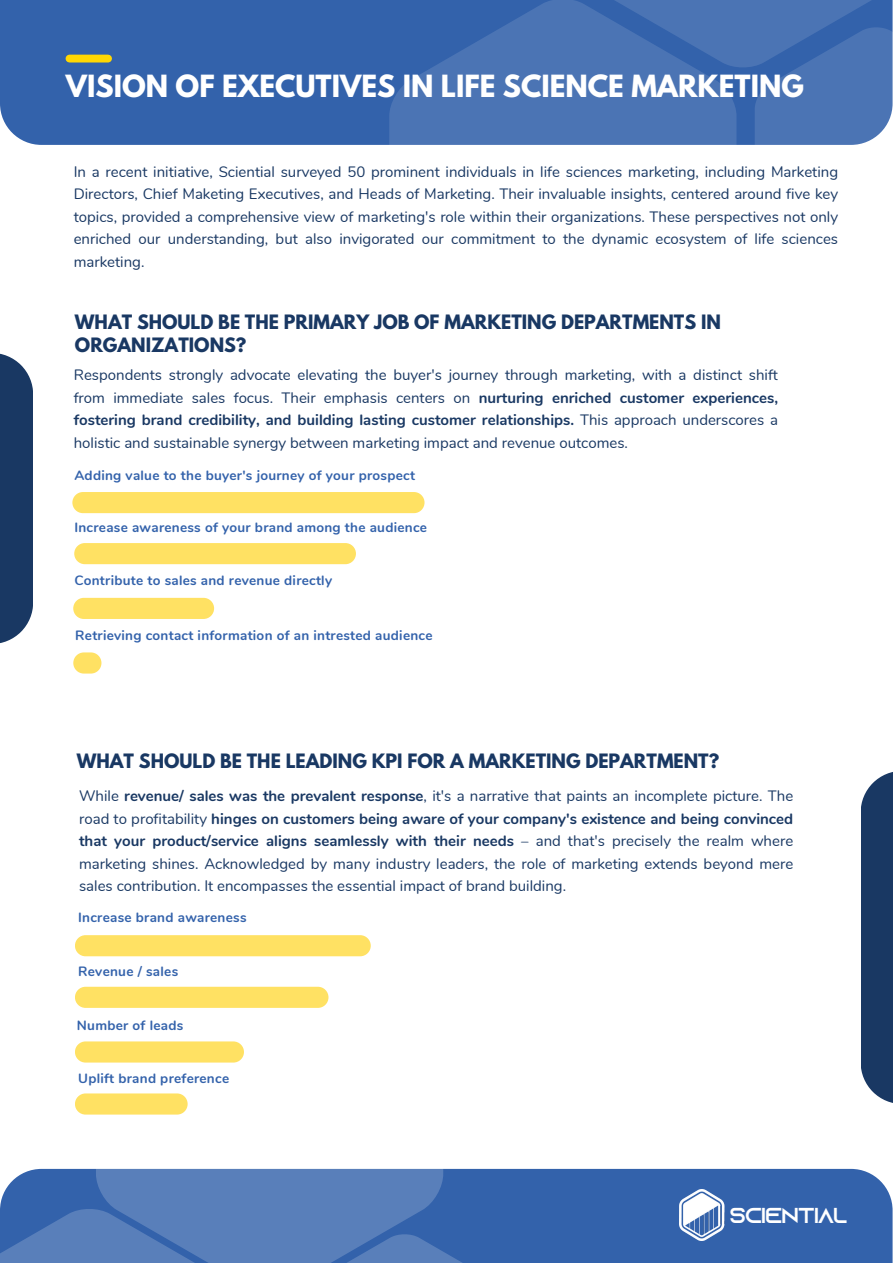
<style>
.page{position:relative;width:893px;height:1264px;background:#fff}
.page>*{position:absolute;margin:0;border:0;box-sizing:border-box;transform-origin:0 0}
.t1{font:700 27.15px "League Spartan";color:#fff}
.t2{font:21.6px "Azonix";letter-spacing:-.04em;color:#fff}
.t3{font:700 17.55px/23.5px "League Spartan";color:#193863}
.t4{font:15px/22.5px "Nunito";color:#193863;text-align:justify}
.t5{font:700 13.5px "Nunito";letter-spacing:.02em;color:#3362ab}
.s1{font-weight:700}
</style>
<div class="page">
<div style="left:0;top:0;width:892px;height:145px;background:#3362ab"></div>
<svg style="left:389px;top:0;width:180px;height:145px;fill:#4b74b4"></svg>
<svg style="left:569px;top:0;width:323px;height:145px"></svg>
<div style="left:69px;top:55px;width:39px;height:7px;background:#ffd703"></div>
<div style="left:72px;top:492px;width:352px;height:21px;background:#ffe163;border-radius:11px"></div>
<div style="left:74px;top:543px;width:282px;height:21px;background:#ffe163;border-radius:11px"></div>
<div style="left:73px;top:598px;width:141px;height:21px;background:#ffe163;border-radius:11px"></div>
<div style="left:73px;top:652px;width:28px;height:21px;background:#ffe163;border-radius:11px"></div>
<div style="left:0;top:353px;width:33px;height:291px;background:#193863"></div>
<div style="left:0;top:1168px;width:892px;height:94px;background:#3362ab"></div>
<svg style="left:96px;top:1168px;width:347px;height:94px;background:#587fba"></svg>
<div style="left:75px;top:935px;width:296px;height:21px;background:#ffe163;border-radius:11px"></div>
<div style="left:75px;top:986px;width:253px;height:21px;background:#ffe163;border-radius:11px"></div>
<div style="left:75px;top:1041px;width:169px;height:21px;background:#ffe163;border-radius:11px"></div>
<div style="left:75px;top:1093px;width:113px;height:21px;background:#ffe163;border-radius:11px"></div>
<div style="left:860px;top:770px;width:32px;height:333px;background:#193863"></div>
<svg style="left:0;top:1207px;width:263px;height:55px"></svg>
<svg style="left:283px;top:1233px;width:178px;height:29px"></svg>
<img style="left:679px;top:1189px;width:46px;height:51px">
<p class="t1" style="left:66px;top:72px;width:739px">VISION OF EXECUTIVES IN LIFE SCIENCE MARKETING</p>
<p class="t4" style="left:74px;top:160px;width:765px">In a recent initiative, Sciential surveyed 50 prominent individuals in life sciences marketing, including Marketing Directors, Chief Maketing Executives, and Heads of Marketing. Their invaluable insights, centered around five key topics, provided a comprehensive view of marketing's role within their organizations. These perspectives not only enriched our understanding, but also invigorated our commitment to the dynamic ecosystem of life sciences marketing.</p>
<p class="t3" style="left:75px;top:312px;width:647px">WHAT SHOULD BE THE PRIMARY JOB OF MARKETING DEPARTMENTS IN<br>ORGANIZATIONS?</p>
<p class="t4" style="left:74px;top:364px;width:705px">Respondents strongly advocate elevating the buyer's journey through marketing, with a distinct shift from immediate sales focus. Their emphasis centers on <span class="s1">nurturing enriched customer experiences, fostering brand credibility, and building lasting customer relationships.</span> This approach underscores a holistic and sustainable synergy between marketing impact and revenue outcomes.</p>
<p class="t5" style="left:74px;top:466px;width:342px">Adding value to the buyer's journey of your prospect</p>
<p class="t5" style="left:74px;top:518px;width:354px">Increase awareness of your brand among the audience</p>
<p class="t5" style="left:74px;top:571px;width:259px">Contribute to sales and revenue directly</p>
<p class="t5" style="left:75px;top:626px;width:359px">Retrieving contact information of an intrested audience</p>
<p class="t3" style="left:77px;top:751px;width:644px">WHAT SHOULD BE THE LEADING KPI FOR A MARKETING DEPARTMENT?</p>
<p class="t4" style="left:79px;top:785px;width:715px">While <span class="s1">revenue/ sales was the prevalent response</span>, it's a narrative that paints an incomplete picture. The road to profitability <span class="s1">hinges on customers being aware of your company's existence and being convinced that your product/service aligns seamlessly with their needs</span> – and that's precisely the realm where marketing shines. Acknowledged by many industry leaders, the role of marketing extends beyond mere sales contribution. It encompasses the essential impact of brand building.</p>
<p class="t5" style="left:78px;top:908px;width:170px">Increase brand awareness</p>
<p class="t5" style="left:78px;top:962px;width:101px">Revenue / sales</p>
<p class="t5" style="left:77px;top:1015px;width:108px">Number of leads</p>
<p class="t5" style="left:78px;top:1069px;width:152px">Uplift brand preference</p>
<p class="t2" style="left:729px;top:1206px;width:120px">SCIENTIAL</p>
</div>
